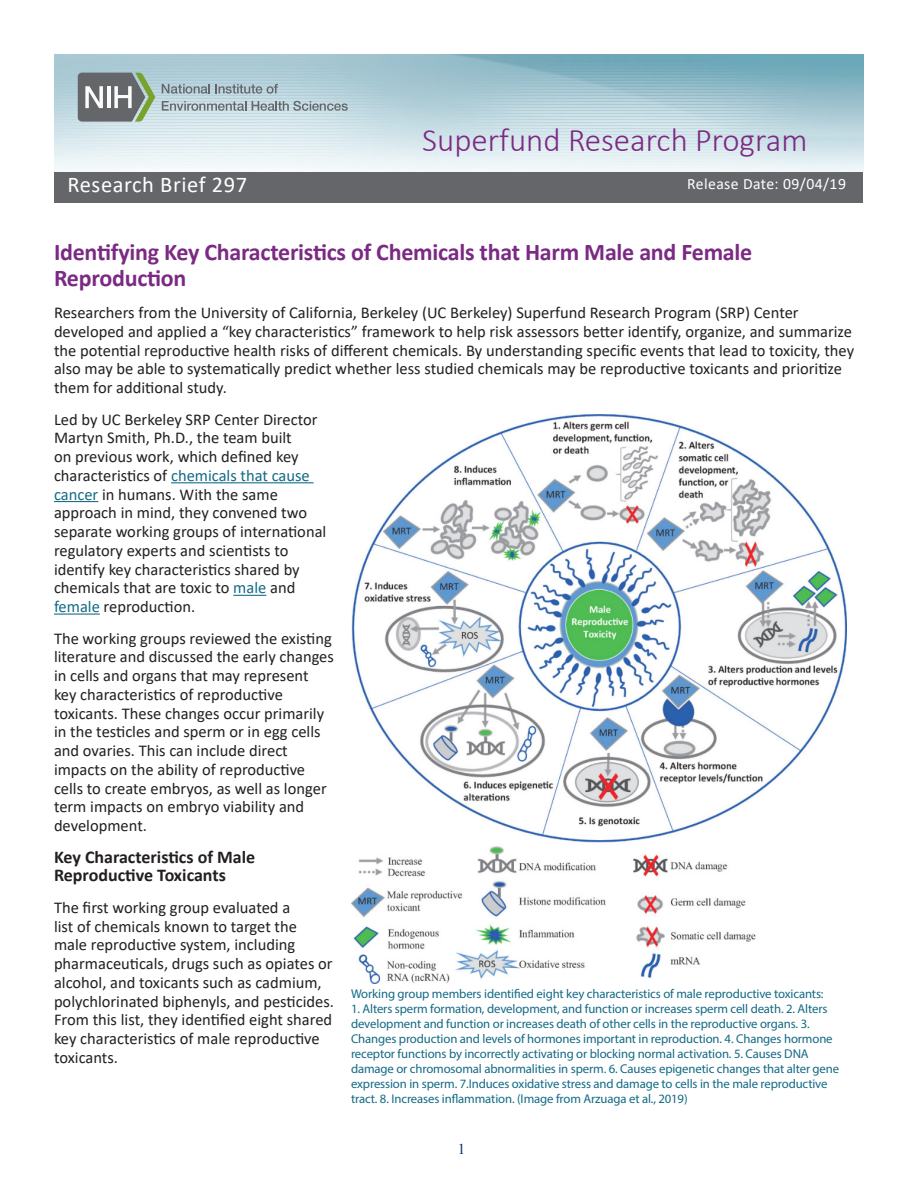
<style>
.page{position:relative;width:918px;height:1188px;background:#fff}
.page>*{position:absolute;margin:0;border:0;box-sizing:border-box;transform-origin:0 0}
.t1{font:300 33px "Calibri";color:#7b2a83}
.t2{font:700 24px/25.5px "Calibri";letter-spacing:-.01em;color:#7b2a83}
.Header_RB{font:22.5px "Calibri";letter-spacing:.025em;color:#fff}
.t3{font:700 18px/18.8px "Calibri";color:#231f20}
.Body_Text{font:16.5px/18.8px "Calibri";color:#231f20}
.Header_RB-2{font:15.75px "Calibri";letter-spacing:.025em;color:#fff}
.t4{font:15px "Times New Roman";color:#036}
.Box_Caption{font:12.75px/15px "Myriad Pro";letter-spacing:-.01em;color:#136a85}
.s1{color:#136a85}
</style>
<div class="page">
<img style="left:54px;top:54px;width:810px;height:118px">
<svg style="left:78px;top:73px;width:77px;height:49px;background:#858d87"></svg>
<svg style="left:162px;top:84px;width:116px;height:10px"></svg>
<svg style="left:162px;top:101px;width:186px;height:10px;background:#a2b1b7"></svg>
<hr style="left:171px;top:482px;width:143px;height:1px;background:#136a85">
<hr style="left:54px;top:501px;width:44px;height:1px;background:#136a85">
<hr style="left:233px;top:595px;width:33px;height:1px;background:#136a85">
<hr style="left:54px;top:614px;width:46px;height:1px;background:#136a85">
<div style="left:55px;top:172px;width:808px;height:31px;background:#64666a"></div>
<img style="left:351px;top:414px;width:496px;height:570px">
<h1 class="t1" style="left:422px;top:120px;width:387px">Superfund Research Program</h1>
<p class="Header_RB" style="left:68px;top:169px;width:181px">Research Brief 297</p>
<p class="Header_RB-2" style="left:687px;top:172px;width:160px">Release Date: 09/04/19</p>
<h1 class="t2" style="left:54px;top:239px;width:700px">Identifying Key Characteristics of Chemicals that Harm Male and Female<br>Reproduction</h1>
<p class="Body_Text" style="left:54px;top:303px;width:802px">Researchers from the University of California, Berkeley (UC Berkeley) Superfund Research Program (SRP) Center developed and applied a “key characteristics” framework to help risk assessors better identify, organize, and summarize the potential reproductive health risks of different chemicals. By understanding specific events that lead to toxicity, they also may be able to systematically predict whether less studied chemicals may be reproductive toxicants and prioritize them for additional study.</p>
<p class="Body_Text" style="left:54px;top:409px;width:274px">Led by UC Berkeley SRP Center Director Martyn Smith, Ph.D., the team built<br>on previous work, which defined key characteristics of <span class="s1">chemicals that cause cancer</span> in humans. With the same approach in mind, they convened two separate working groups of international regulatory experts and scientists to identify key characteristics shared by chemicals that are toxic to <span class="s1">male</span> and <span class="s1">female</span> reproduction.</p>
<p class="Body_Text" style="left:54px;top:628px;width:282px">The working groups reviewed the existing literature and discussed the early changes in cells and organs that may represent key characteristics of reproductive toxicants. These changes occur primarily in the testicles and sperm or in egg cells and ovaries. This can include direct impacts on the ability of reproductive cells to create embryos, as well as longer term impacts on embryo viability and development.</p>
<h2 class="t3" style="left:54px;top:847px;width:203px">Key Characteristics of Male<br>Reproductive Toxicants</h2>
<p class="Body_Text" style="left:54px;top:898px;width:281px">The first working group evaluated a<br>list of chemicals known to target the male reproductive system, including pharmaceuticals, drugs such as opiates or alcohol, and toxicants such as cadmium, polychlorinated biphenyls, and pesticides.<br>From this list, they identified eight shared key characteristics of male reproductive toxicants.</p>
<p class="Box_Caption" style="left:351px;top:986px;width:474px">Working group members identified eight key characteristics of male reproductive toxicants:</p>
<p class="Box_Caption" style="left:351px;top:1001px;width:490px">1. Alters sperm formation, development, and function or increases sperm cell death. 2. Alters development and function or increases death of other cells in the reproductive organs. 3.<br>Changes production and levels of hormones important in reproduction. 4. Changes hormone receptor functions by incorrectly activating or blocking normal activation. 5. Causes DNA damage or chromosomal abnormalities in sperm. 6. Causes epigenetic changes that alter gene expression in sperm. 7.Induces oxidative stress and damage to cells in the male reproductive tract. 8. Increases inflammation. (Image from Arzuaga et al., 2019)</p>
<p class="t4" style="left:458px;top:1138px;width:9px">1</p>
</div>
